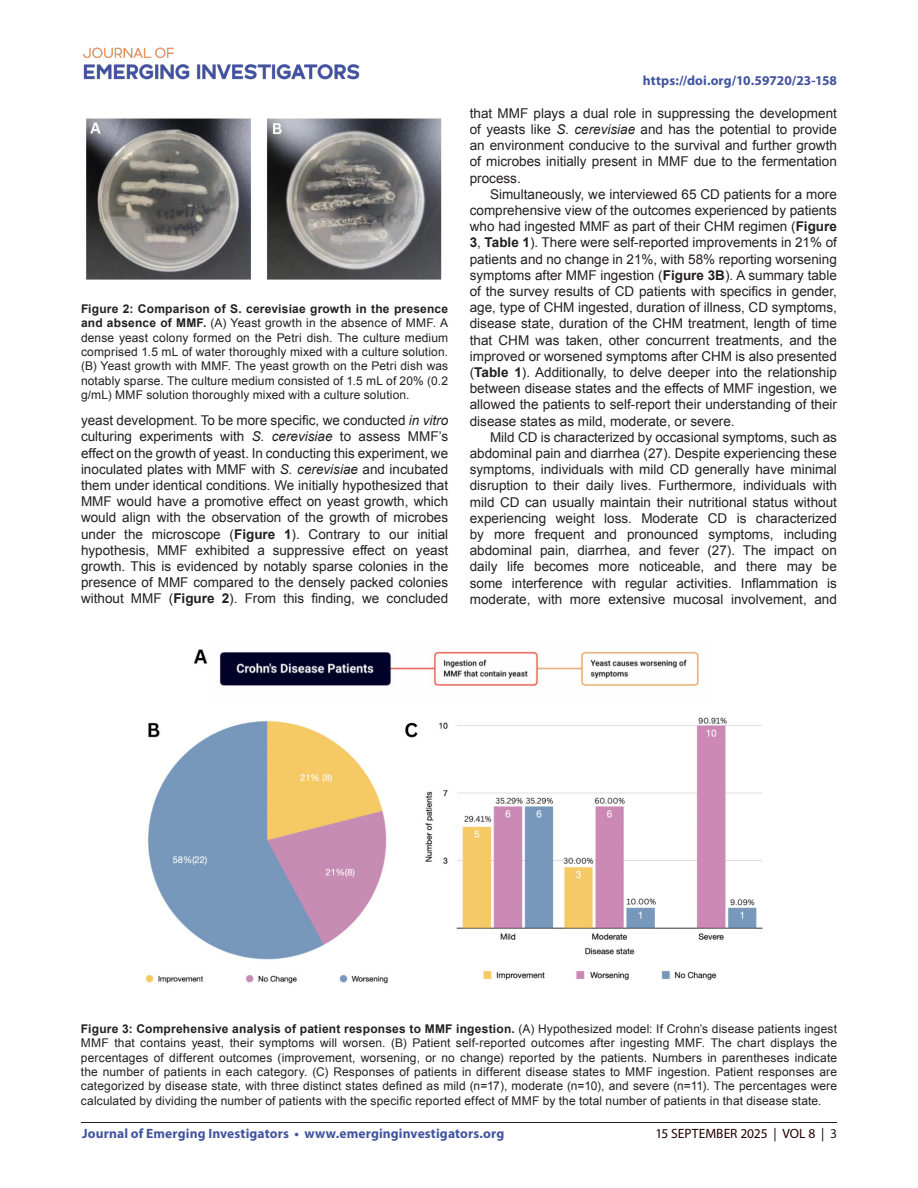
<style>
.page{position:relative;width:918px;height:1188px;background:#fff}
.page>*{position:absolute;margin:0;border:0;box-sizing:border-box;transform-origin:0 0}
.t1{font:13.5px/16.2px "Arial";color:#231f20;text-align:justify}
.t2{font:700 13.5px "Myriad Pro";letter-spacing:.01em;color:#42549e}
.t3{font:13.5px "Myriad Pro";color:#230000}
.t4{font:12px/14.4px "Arial";letter-spacing:.01em;color:#231f20;text-align:justify}
.s1{font-weight:700}
.s2{font-style:italic}
.s3{color:#231f20}
</style>
<div class="page">
<hr style="left:81px;top:1122px;width:756px;height:1px;background:#231f20">
<img style="left:83px;top:47px;width:277px;height:33px">
<img style="left:86px;top:118px;width:356px;height:162px">
<img style="left:145px;top:649px;width:618px;height:335px">
<p class="t4" style="left:81px;top:302px;width:369px"><span class="s1">Figure 2: Comparison of S. cerevisiae growth in the presence and absence of MMF.</span> (A) Yeast growth in the absence of MMF. A dense yeast colony formed on the Petri dish. The culture medium comprised 1.5 mL of water thoroughly mixed with a culture solution. (B) Yeast growth with MMF. The yeast growth on the Petri dish was notably sparse. The culture medium consisted of 1.5 mL of 20% (0.2 g/mL) MMF solution thoroughly mixed with a culture solution.</p>
<p class="t1" style="left:81px;top:413px;width:369px">yeast development. To be more specific, we conducted <span class="s2">in vitro </span>culturing experiments with <span class="s2">S. cerevisiae</span> to assess MMF’s effect on the growth of yeast. In conducting this experiment, we inoculated plates with MMF with <span class="s2">S. cerevisiae</span> and incubated them under identical conditions. We initially hypothesized that MMF would have a promotive effect on yeast growth, which would align with the observation of the growth of microbes under the microscope (<span class="s1">Figure 1</span>). Contrary to our initial hypothesis, MMF exhibited a suppressive effect on yeast growth. This is evidenced by notably sparse colonies in the presence of MMF compared to the densely packed colonies without MMF (<span class="s1">Figure 2</span>). From this finding, we concluded</p>
<p class="t2" style="left:643px;top:72px;width:196px">https://doi.org/10.59720/23-158</p>
<p class="t1" style="left:470px;top:105px;width:369px">that MMF plays a dual role in suppressing the development of yeasts like <span class="s2">S. cerevisiae</span> and has the potential to provide an environment conducive to the survival and further growth of microbes initially present in MMF due to the fermentation process.</p>
<p class="t1" style="left:470px;top:186px;width:369px;text-indent:20px">Simultaneously, we interviewed 65 CD patients for a more comprehensive view of the outcomes experienced by patients who had ingested MMF as part of their CHM regimen (<span class="s1">Figure 3</span>, <span class="s1">Table 1</span>). There were self-reported improvements in 21% of patients and no change in 21%, with 58% reporting worsening symptoms after MMF ingestion (<span class="s1">Figure 3B</span>). A summary table of the survey results of CD patients with specifics in gender, age, type of CHM ingested, duration of illness, CD symptoms, disease state, duration of the CHM treatment, length of time that CHM was taken, other concurrent treatments, and the improved or worsened symptoms after CHM is also presented (<span class="s1">Table 1</span>). Additionally, to delve deeper into the relationship between disease states and the effects of MMF ingestion, we allowed the patients to self-report their understanding of their disease states as mild, moderate, or severe.</p>
<p class="t1" style="left:470px;top:429px;width:369px;text-indent:20px">Mild CD is characterized by occasional symptoms, such as abdominal pain and diarrhea (27). Despite experiencing these symptoms, individuals with mild CD generally have minimal disruption to their daily lives. Furthermore, individuals with mild CD can usually maintain their nutritional status without experiencing weight loss. Moderate CD is characterized by more frequent and pronounced symptoms, including abdominal pain, diarrhea, and fever (27). The impact on daily life becomes more noticeable, and there may be some interference with regular activities. Inflammation is moderate, with more extensive mucosal involvement, and</p>
<p class="t4" style="left:81px;top:1021px;width:758px"><span class="s1">Figure 3: Comprehensive analysis of patient responses to MMF ingestion.</span> (A) Hypothesized model: If Crohn’s disease patients ingest MMF that contains yeast, their symptoms will worsen. (B) Patient self-reported outcomes after ingesting MMF. The chart displays the percentages of different outcomes (improvement, worsening, or no change) reported by the patients. Numbers in parentheses indicate the number of patients in each category. (C) Responses of patients in different disease states to MMF ingestion. Patient responses are categorized by disease state, with three distinct states defined as mild (n=17), moderate (n=10), and severe (n=11). The percentages were calculated by dividing the number of patients with the specific reported effect of MMF by the total number of patients in that disease state.</p>
<p class="t2" style="left:82px;top:1125px;width:424px">Journal of Emerging Investigators • www.emerginginvestigators.org</p>
<p class="t3" style="left:655px;top:1125px;width:183px">15 SEPTEMBER 2025 | VOL 8 | <span class="s3">3</span></p>
</div>
